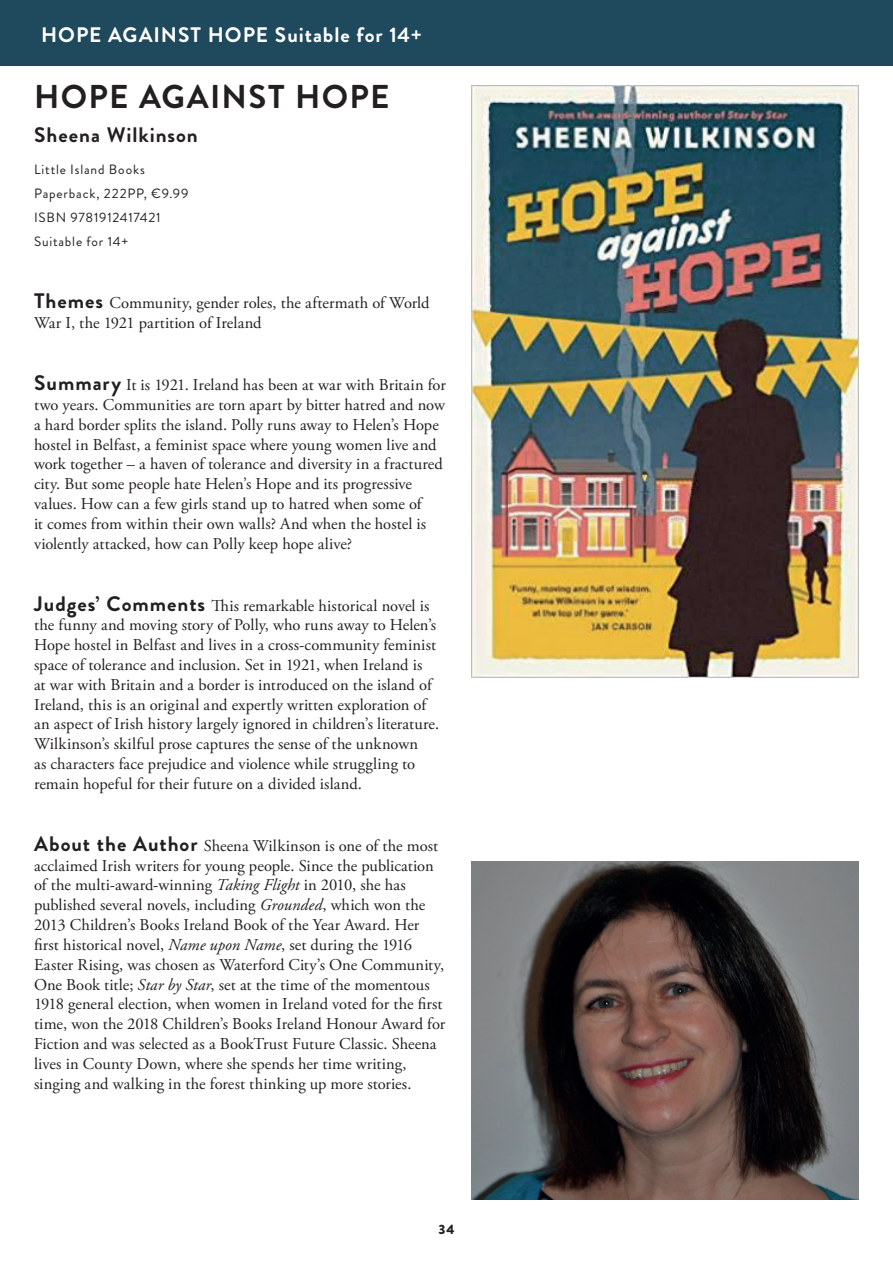
<style>
.page{position:relative;width:893px;height:1263px;background:#fff}
.page>*{position:absolute;margin:0;border:0;box-sizing:border-box;transform-origin:0 0}
.t1{font:700 33px "Brandon Grotesque";letter-spacing:.04em;color:#231f20}
.t2{font:700 21px "Brandon Grotesque";letter-spacing:.045em;color:#fff}
.t3{font:700 21px "Brandon Grotesque";letter-spacing:.045em;color:#231f20}
.t4{font:16.5px/19.8px "Adobe Garamond Pro";letter-spacing:.005em;color:#231f20}
.t5{font:13.5px/24px "Brandon Grotesque";letter-spacing:.06em;color:#231f20}
.t6{font:900 13.5px "Brandon Grotesque";color:#231f20}
.s1{font-family:"Brandon Grotesque";font-weight:700;font-size:21px}
.s2{font-style:italic}
</style>
<div class="page">
<div style="left:0;top:0;width:893px;height:65px;background:#1f495c"></div>
<img style="left:472px;top:85px;width:387px;height:592px">
<img style="left:472px;top:861px;width:387px;height:338px">
<p class="t2" style="left:41px;top:20px;width:383px">HOPE AGAINST HOPE Suitable for 14+</p>
<h1 class="t1" style="left:34px;top:74px;width:357px">HOPE AGAINST HOPE</h1>
<p class="t3" style="left:34px;top:120px;width:165px">Sheena Wilkinson</p>
<p class="t5" style="left:34px;top:158px;width:156px">Little Island Books<br>Paperback, 222PP, €9.99<br>ISBN 9781912417421<br>Suitable for 14+</p>
<p class="t4" style="left:34px;top:294px;width:397px"><span class="s1">Themes</span> Community, gender roles, the aftermath of World<br>War I, the 1921 partition of Ireland</p>
<p class="t4" style="left:34px;top:376px;width:413px"><span class="s1">Summary</span> It is 1921. Ireland has been at war with Britain for two years. Communities are torn apart by bitter hatred and now a hard border splits the island. Polly runs away to Helen’s Hope hostel in Belfast, a feminist space where young women live and work together – a haven of tolerance and diversity in a fractured city. But some people hate Helen’s Hope and its progressive values. How can a few girls stand up to hatred when some of<br>it comes from within their own walls? And when the hostel is violently attacked, how can Polly keep hope alive?</p>
<p class="t4" style="left:34px;top:596px;width:407px"><span class="s1">Judges’ Comments</span> This remarkable historical novel is the funny and moving story of Polly, who runs away to Helen’s Hope hostel in Belfast and lives in a cross-community feminist space of tolerance and inclusion. Set in 1921, when Ireland is<br>at war with Britain and a border is introduced on the island of Ireland, this is an original and expertly written exploration of an aspect of Irish history largely ignored in children’s literature.<br>Wilkinson’s skilful prose captures the sense of the unknown<br>as characters face prejudice and violence while struggling to remain hopeful for their future on a divided island.</p>
<p class="t4" style="left:34px;top:836px;width:413px"><span class="s1">About the Author</span> Sheena Wilkinson is one of the most acclaimed Irish writers for young people. Since the publication of the multi-award-winning <span class="s2">Taking Flight</span> in 2010, she has published several novels, including <span class="s2">Grounded</span>, which won the 2013 Children’s Books Ireland Book of the Year Award. Her first historical novel, <span class="s2">Name upon Name</span>, set during the 1916<br>Easter Rising, was chosen as Waterford City’s One Community, One Book title; <span class="s2">Star by Star</span>, set at the time of the momentous 1918 general election, when women in Ireland voted for the first time, won the 2018 Children’s Books Ireland Honour Award for Fiction and was selected as a BookTrust Future Classic. Sheena lives in County Down, where she spends her time writing, singing and walking in the forest thinking up more stories.</p>
<p class="t6" style="left:438px;top:1220px;width:17px">34</p>
</div>
